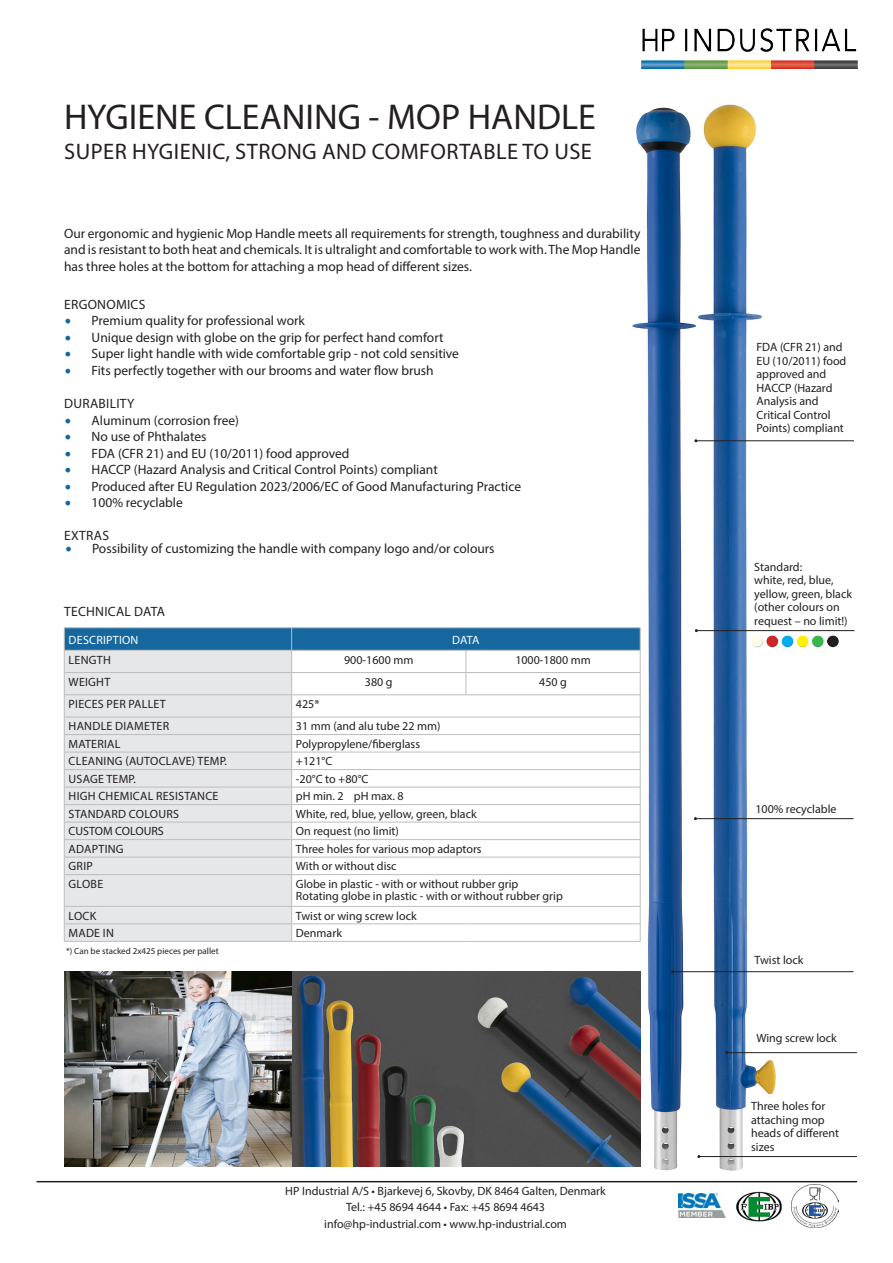
<style>
.page{position:relative;width:893px;height:1263px;background:#fff}
.page>*{position:absolute;margin:0;border:0;box-sizing:border-box;transform-origin:0 0}
.JD_head_2{font:36px "Myriad Pro";color:#231f20}
.JD_head_2-2{font:22.5px "Myriad Pro";letter-spacing:.02em;color:#231f20}
.JD_head_2-3{font:13.5px/16.5px "Myriad Pro";color:#231f20;text-align:justify}
.JD_head_2-4{font:13.5px "Myriad Pro";letter-spacing:.02em;color:#231f20}
.JD_head_2-5{font:12px/13.5px "Myriad Pro";color:#231f20}
.JD_head_2-6{font:12px "Myriad Pro";letter-spacing:.02em;color:#231f20}
.Kursivtekst{font:12px/13.5px "Myriad Pro";color:#231f20}
.JD_head_2-7{font:12px "Myriad Pro";letter-spacing:.02em;color:#fff}
.JD_head_2-8{font:9px "Myriad Pro";color:#231f20}
.s1{font-family:"Minion Pro";font-size:18px;color:#15679e}
</style>
<div class="page">
<img style="left:631px;top:107px;width:87px;height:1076px">
<div style="left:65px;top:875px;width:226px;height:66px;background:#e6e7e9"></div>
<hr style="left:64px;top:627px;width:228px;height:1px;background:#bcbdc0">
<hr style="left:292px;top:627px;width:174px;height:1px;background:#bcbdc0">
<hr style="left:466px;top:627px;width:174px;height:1px;background:#bcbdc0">
<svg style="left:64px;top:628px;width:577px;height:246px"></svg>
<hr style="left:64px;top:874px;width:228px;height:1px;background:#bcbdc0">
<hr style="left:64px;top:875px;width:1px;height:31px;background:#bcbdc0">
<hr style="left:292px;top:874px;width:174px;height:1px;background:#bcbdc0">
<hr style="left:291px;top:875px;width:1px;height:31px;background:#bcbdc0">
<hr style="left:466px;top:874px;width:174px;height:1px;background:#bcbdc0">
<hr style="left:640px;top:875px;width:1px;height:31px;background:#bcbdc0">
<hr style="left:64px;top:906px;width:228px;height:1px;background:#bcbdc0">
<hr style="left:292px;top:906px;width:174px;height:1px;background:#bcbdc0">
<hr style="left:466px;top:906px;width:174px;height:1px;background:#bcbdc0">
<hr style="left:64px;top:923px;width:228px;height:1px;background:#bcbdc0">
<svg style="left:64px;top:907px;width:1px;height:34px"></svg>
<hr style="left:292px;top:923px;width:174px;height:1px;background:#bcbdc0">
<svg style="left:291px;top:907px;width:1px;height:34px"></svg>
<hr style="left:466px;top:923px;width:174px;height:1px;background:#bcbdc0">
<svg style="left:640px;top:906px;width:1px;height:35px"></svg>
<hr style="left:64px;top:941px;width:228px;height:1px;background:#bcbdc0">
<hr style="left:292px;top:941px;width:174px;height:1px;background:#bcbdc0">
<hr style="left:466px;top:941px;width:174px;height:1px;background:#bcbdc0">
<hr style="left:37px;top:1181px;width:820px;height:1px;background:#231f20">
<img style="left:64px;top:972px;width:576px;height:194px">
<img style="left:641px;top:28px;width:217px;height:40px">
<img style="left:792px;top:1184px;width:47px;height:43px">
<img style="left:736px;top:1191px;width:46px;height:30px">
<img style="left:678px;top:1194px;width:47px;height:24px">
<img style="left:697px;top:104px;width:79px;height:1072px">
<div style="left:750px;top:635px;width:14px;height:9px;background:#fff;opacity:.75"></div>
<div style="left:750px;top:637px;width:14px;height:11px;background:#231f20;opacity:.75"></div>
<div style="left:766px;top:635px;width:13px;height:9px;background:#fff;opacity:.75"></div>
<div style="left:766px;top:637px;width:13px;height:11px;background:#231f20;opacity:.75"></div>
<div style="left:781px;top:635px;width:13px;height:9px;background:#fff;opacity:.75"></div>
<div style="left:781px;top:637px;width:13px;height:11px;background:#231f20;opacity:.75"></div>
<div style="left:796px;top:635px;width:13px;height:9px;background:#fff;opacity:.75"></div>
<div style="left:796px;top:637px;width:13px;height:11px;background:#231f20;opacity:.75"></div>
<div style="left:811px;top:635px;width:14px;height:9px;background:#fff;opacity:.75"></div>
<div style="left:811px;top:637px;width:14px;height:11px;background:#231f20;opacity:.75"></div>
<div style="left:826px;top:635px;width:14px;height:9px;background:#fff;opacity:.75"></div>
<div style="left:826px;top:637px;width:14px;height:11px;background:#231f20;opacity:.75"></div>
<hr style="left:696px;top:630px;width:158px;height:1px;background:#231f20">
<hr style="left:696px;top:440px;width:158px;height:1px;background:#231f20">
<hr style="left:695px;top:818px;width:158px;height:1px;background:#231f20">
<hr style="left:727px;top:1052px;width:130px;height:1px;background:#231f20">
<hr style="left:699px;top:1156px;width:158px;height:1px;background:#231f20">
<hr style="left:673px;top:971px;width:180px;height:1px;background:#231f20">
<p class="JD_head_2" style="left:64px;top:95px;width:533px">HYGIENE CLEANING - MOP HANDLE</p>
<p class="JD_head_2-2" style="left:64px;top:138px;width:529px">SUPER HYGIENIC, STRONG AND COMFORTABLE TO USE</p>
<p class="JD_head_2-3" style="left:64px;top:225px;width:578px">Our ergonomic and hygienic Mop Handle meets all requirements for strength, toughness and durability and is resistant to both heat and chemicals. It is ultralight and comfortable to work with. The Mop Handle has three holes at the bottom for attaching a mop head of different sizes.</p>
<p class="JD_head_2-4" style="left:64px;top:296px;width:83px">ERGONOMICS</p>
<p class="JD_head_2-3" style="left:65px;top:312px;width:242px"><span class="s1">•</span> Premium quality for professional work</p>
<p class="JD_head_2-3" style="left:65px;top:329px;width:380px"><span class="s1">•</span> Unique design with globe on the grip for perfect hand comfort</p>
<p class="JD_head_2-3" style="left:65px;top:345px;width:396px"><span class="s1">•</span> Super light handle with wide comfortable grip - not cold sensitive</p>
<p class="JD_head_2-3" style="left:65px;top:362px;width:371px"><span class="s1">•</span> Fits perfectly together with our brooms and water flow brush</p>
<p class="JD_head_2-3" style="left:65px;top:412px;width:176px"><span class="s1">•</span> Aluminum (corrosion free)</p>
<p class="JD_head_2-3" style="left:65px;top:428px;width:143px"><span class="s1">•</span> No use of Phthalates</p>
<p class="JD_head_2-3" style="left:65px;top:445px;width:286px"><span class="s1">•</span> FDA (CFR 21) and EU (10/2011) food approved</p>
<p class="JD_head_2-3" style="left:65px;top:461px;width:375px"><span class="s1">•</span> HACCP (Hazard Analysis and Critical Control Points) compliant</p>
<p class="JD_head_2-3" style="left:65px;top:478px;width:458px"><span class="s1">•</span> Produced after EU Regulation 2023/2006/EC of Good Manufacturing Practice</p>
<p class="JD_head_2-3" style="left:65px;top:494px;width:120px"><span class="s1">•</span> 100% recyclable</p>
<p class="JD_head_2-4" style="left:64px;top:395px;width:72px">DURABILITY</p>
<p class="JD_head_2-3" style="left:64px;top:527px;width:46px">EXTRAS</p>
<p class="JD_head_2-3" style="left:65px;top:540px;width:431px"><span class="s1">•</span> Possibility of customizing the handle with company logo and/or colours</p>
<p class="JD_head_2-4" style="left:64px;top:603px;width:102px">TECHNICAL DATA</p>
<p class="JD_head_2-7" style="left:69px;top:632px;width:71px">DESCRIPTION</p>
<p class="JD_head_2-7" style="left:452px;top:632px;width:29px">DATA</p>
<p class="JD_head_2-5" style="left:69px;top:652px;width:44px">LENGTH</p>
<p class="JD_head_2-5" style="left:344px;top:652px;width:71px">900-1600 mm</p>
<p class="JD_head_2-5" style="left:515px;top:652px;width:77px">1000-1800 mm</p>
<p class="JD_head_2-5" style="left:69px;top:675px;width:43px">WEIGHT</p>
<p class="JD_head_2-5" style="left:365px;top:675px;width:29px">380 g</p>
<p class="JD_head_2-5" style="left:539px;top:675px;width:29px">450 g</p>
<p class="JD_head_2-6" style="left:69px;top:697px;width:99px">PIECES PER PALLET</p>
<p class="JD_head_2-5" style="left:296px;top:697px;width:25px">425*</p>
<p class="JD_head_2-6" style="left:69px;top:719px;width:102px">HANDLE DIAMETER</p>
<p class="JD_head_2-5" style="left:296px;top:719px;width:146px">31 mm (and alu tube 22 mm)</p>
<p class="JD_head_2-6" style="left:69px;top:736px;width:53px">MATERIAL</p>
<p class="JD_head_2-5" style="left:296px;top:737px;width:126px">Polypropylene/fiberglass</p>
<p class="JD_head_2-6" style="left:69px;top:754px;width:160px">CLEANING (AUTOCLAVE) TEMP.</p>
<p class="JD_head_2-5" style="left:296px;top:754px;width:38px">+121°C</p>
<p class="JD_head_2-6" style="left:69px;top:771px;width:69px">USAGE TEMP.</p>
<p class="JD_head_2-5" style="left:296px;top:772px;width:74px">-20°C to +80°C</p>
<p class="JD_head_2-6" style="left:69px;top:789px;width:151px">HIGH CHEMICAL RESISTANCE</p>
<p class="JD_head_2-5" style="left:296px;top:789px;width:109px">pH min. 2 pH max. 8</p>
<p class="JD_head_2-6" style="left:69px;top:806px;width:112px">STANDARD COLOURS</p>
<p class="JD_head_2-5" style="left:296px;top:807px;width:182px">White, red, blue, yellow, green, black</p>
<p class="JD_head_2-5" style="left:69px;top:824px;width:97px">CUSTOM COLOURS</p>
<p class="JD_head_2-5" style="left:296px;top:824px;width:104px">On request (no limit)</p>
<p class="JD_head_2-6" style="left:69px;top:841px;width:57px">ADAPTING</p>
<p class="JD_head_2-5" style="left:296px;top:842px;width:187px">Three holes for various mop adaptors</p>
<p class="JD_head_2-5" style="left:69px;top:859px;width:26px">GRIP</p>
<p class="JD_head_2-5" style="left:296px;top:859px;width:102px">With or without disc</p>
<p class="JD_head_2-5" style="left:69px;top:877px;width:36px">GLOBE</p>
<p class="JD_head_2-5" style="left:296px;top:877px;width:224px">Globe in plastic - with or without rubber grip</p>
<p class="JD_head_2-5" style="left:296px;top:889px;width:268px">Rotating globe in plastic - with or without rubber grip</p>
<p class="JD_head_2-5" style="left:69px;top:909px;width:29px">LOCK</p>
<p class="JD_head_2-5" style="left:296px;top:909px;width:122px">Twist or wing screw lock</p>
<p class="JD_head_2-5" style="left:69px;top:926px;width:47px">MADE IN</p>
<p class="JD_head_2-5" style="left:296px;top:926px;width:48px">Denmark</p>
<p class="JD_head_2-8" style="left:66px;top:945px;width:154px">*) Can be stacked 2x425 pieces per pallet</p>
<p class="JD_head_2-5" style="left:285px;top:1182px;width:322px;line-height:16.5px;text-align:center">HP Industrial A/S • Bjarkevej 6, Skovby, DK 8464 Galten, Denmark<br>Tel.: +45 8694 4644 • Fax: +45 8694 4643<br>info@hp-industrial.com • www.hp-industrial.com</p>
<p class="JD_head_2-5" style="left:756px;top:340px;width:91px">FDA (CFR 21) and<br>EU (10/2011) food approved and<br>HACCP (Hazard<br>Analysis and<br>Critical Control<br>Points) compliant</p>
<p class="Kursivtekst" style="left:754px;top:560px;width:49px">Standard:</p>
<p class="Kursivtekst" style="left:754px;top:573px;width:99px">white, red, blue, yellow, green, black (other colours on request – no limit!)</p>
<p class="JD_head_2-5" style="left:755px;top:802px;width:83px">100% recyclable</p>
<p class="JD_head_2-5" style="left:755px;top:953px;width:50px">Twist lock</p>
<p class="JD_head_2-5" style="left:756px;top:1031px;width:82px">Wing screw lock</p>
<p class="JD_head_2-5" style="left:751px;top:1099px;width:89px">Three holes for attaching mop heads of different sizes</p>
</div>
